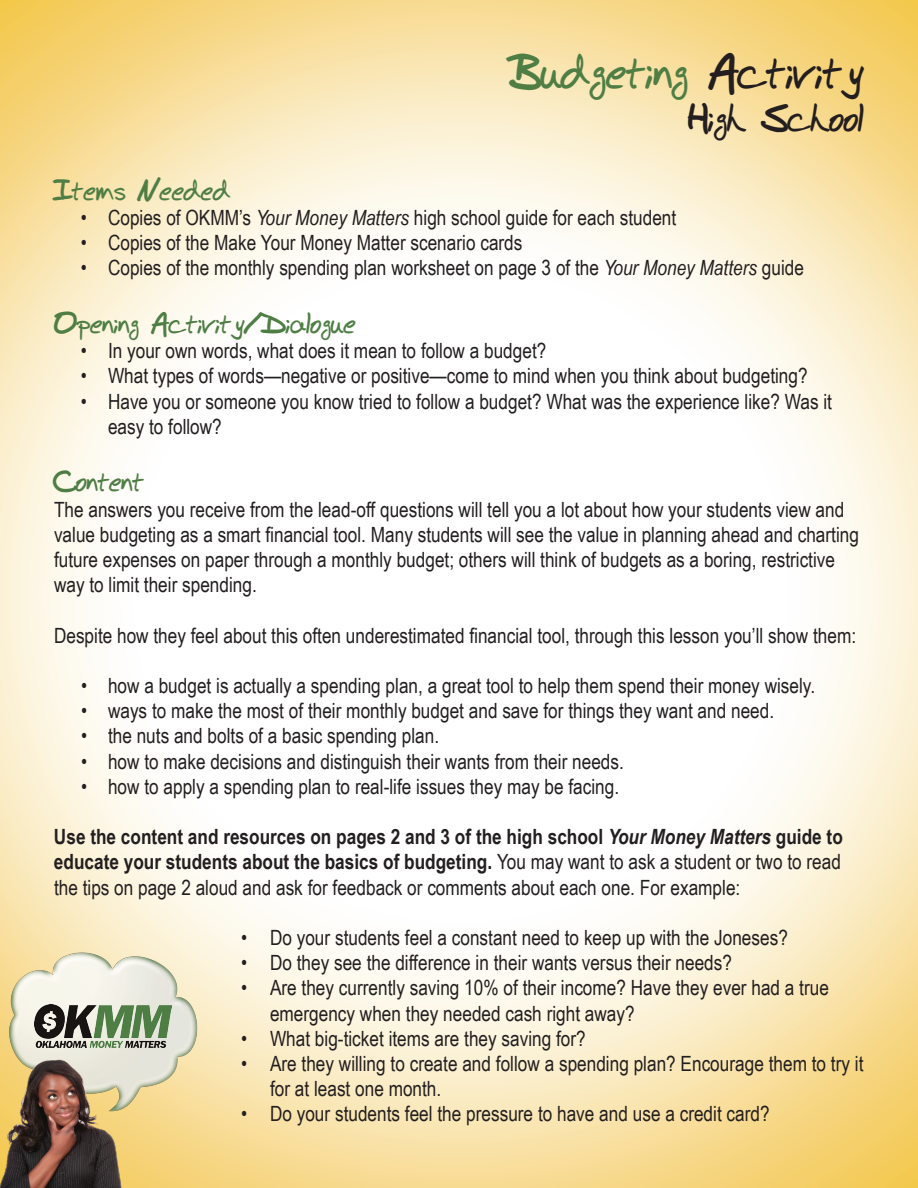
<style>
.page{position:relative;width:918px;height:1188px;background:#fff}
.page>*{position:absolute;margin:0;border:0;box-sizing:border-box;transform-origin:0 0}
.t1{font:700 45px "Bud Hand";color:#4f7e45}
.t2{font:700 36px "Bud Hand";color:#231f20}
.t3{font:700 27px "Bud Hand";color:#4f7e45}
.t4{font:21px/25.2px "Arial Narrow";color:#231f20}
.t5{font:700 21px/25.2px "Arial Narrow";color:#231f20;text-align:justify}
.s1{color:#231f20}
.s2{font-style:italic}
.s3{font-weight:400}
</style>
<div class="page">
<img style="left:0;top:0;width:918px;height:1188px">
<img style="left:0;top:928px;width:201px;height:260px">
<img style="left:35px;top:1005px;width:136px;height:42px">
<h1 class="t1" style="left:509px;top:46px;width:357px">Budgeting <span class="s1">Activity</span></h1>
<h1 class="t2" style="left:690px;top:98px;width:176px">High School</h1>
<h2 class="t3" style="left:54px;top:175px;width:178px">Items Needed</h2>
<p class="t4" style="left:81px;top:204px;width:597px">• Copies of OKMM’s <span class="s2">Your Money Matters</span> high school guide for each student</p>
<p class="t4" style="left:81px;top:230px;width:443px">• Copies of the Make Your Money Matter scenario cards</p>
<p class="t4" style="left:81px;top:255px;width:725px">• Copies of the monthly spending plan worksheet on page 3 of the <span class="s2">Your Money Matters</span> guide</p>
<h2 class="t3" style="left:54px;top:308px;width:303px">Opening Activity/Dialogue</h2>
<p class="t4" style="left:81px;top:338px;width:467px">• In your own words, what does it mean to follow a budget?</p>
<p class="t4" style="left:81px;top:363px;width:728px">• What types of words—negative or positive—come to mind when you think about budgeting?</p>
<p class="t4" style="left:108px;top:388px;width:726px;text-indent:-27px">• Have you or someone you know tried to follow a budget? What was the experience like? Was it easy to follow?</p>
<h2 class="t3" style="left:54px;top:466px;width:92px">Content</h2>
<p class="t4" style="left:54px;top:496px;width:807px">The answers you receive from the lead-off questions will tell you a lot about how your students view and value budgeting as a smart financial tool. Many students will see the value in planning ahead and charting future expenses on paper through a monthly budget; others will think of budgets as a boring, restrictive way to limit their spending.</p>
<p class="t4" style="left:54px;top:622px;width:804px">Despite how they feel about this often underestimated financial tool, through this lesson you’ll show them:</p>
<p class="t4" style="left:81px;top:672px;width:736px">• how a budget is actually a spending plan, a great tool to help them spend their money wisely.</p>
<p class="t4" style="left:81px;top:698px;width:695px">• ways to make the most of their monthly budget and save for things they want and need.</p>
<p class="t4" style="left:81px;top:723px;width:360px">• the nuts and bolts of a basic spending plan.</p>
<p class="t4" style="left:81px;top:748px;width:544px">• how to make decisions and distinguish their wants from their needs.</p>
<p class="t4" style="left:81px;top:773px;width:540px">• how to apply a spending plan to real-life issues they may be facing.</p>
<p class="t5" style="left:54px;top:823px;width:790px">Use the content and resources on pages 2 and 3 of the high school <span class="s2">Your Money Matters</span> guide to educate your students about the basics of budgeting. <span class="s3">You may want to ask a student or two to read the tips on page 2 aloud and ask for feedback or comments about each one. For example:</span></p>
<p class="t4" style="left:241px;top:924px;width:548px">• Do your students feel a constant need to keep up with the Joneses?</p>
<p class="t4" style="left:241px;top:950px;width:492px">• Do they see the difference in their wants versus their needs?</p>
<p class="t4" style="left:270px;top:975px;width:560px;text-indent:-29px">• Are they currently saving 10% of their income? Have they ever had a true emergency when they needed cash right away?</p>
<p class="t4" style="left:241px;top:1025px;width:346px">• What big-ticket items are they saving for?</p>
<p class="t4" style="left:270px;top:1050px;width:595px;text-indent:-29px">• Are they willing to create and follow a spending plan? Encourage them to try it for at least one month.</p>
<p class="t4" style="left:241px;top:1101px;width:530px">• Do your students feel the pressure to have and use a credit card?</p>
</div>
